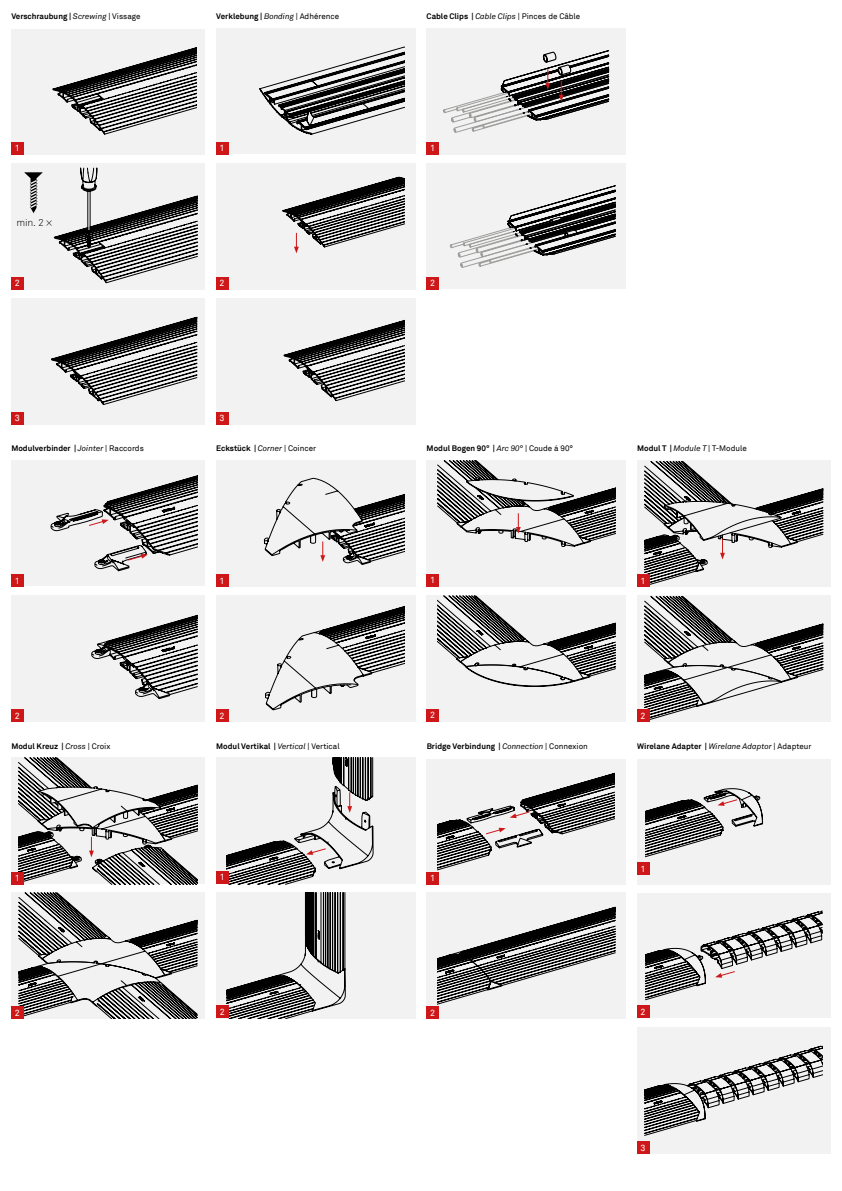
<style>
.page{position:relative;width:842px;height:1191px;background:#fff}
.page>*{position:absolute;margin:0;border:0;box-sizing:border-box;transform-origin:0 0}
.t1{font:300 10px "Akkurat";color:#000}
.t2{font:9px "Akkurat";color:#fff}
.t3{font:700 8px "Akkurat";color:#000}
.t4{font:8px "Akkurat";color:#000}
.s1{font-weight:400;font-style:italic}
.s2{font-weight:400}
.s3{font-weight:700}
.s4{font-style:italic}
</style>
<div class="page">
<div style="left:11px;top:163px;width:194px;height:126px;background:#f2f2f2"></div>
<svg style="left:54px;top:168px;width:144px;height:115px"></svg>
<div style="left:11px;top:298px;width:194px;height:126px;background:#f2f2f2"></div>
<svg style="left:51px;top:317px;width:146px;height:88px"></svg>
<div style="left:216px;top:28px;width:199px;height:126px;background:#f2f2f2"></div>
<svg style="left:259px;top:47px;width:146px;height:88px"></svg>
<div style="left:216px;top:163px;width:199px;height:126px;background:#f2f2f2"></div>
<div style="left:216px;top:298px;width:199px;height:126px;background:#f2f2f2"></div>
<svg style="left:284px;top:320px;width:121px;height:81px"></svg>
<div style="left:11px;top:29px;width:194px;height:125px;background:#f2f2f2"></div>
<svg style="left:52px;top:47px;width:145px;height:87px"></svg>
<div style="left:427px;top:28px;width:199px;height:126px;background:#f2f2f2"></div>
<div style="left:427px;top:163px;width:199px;height:126px;background:#f2f2f2"></div>
<svg style="left:450px;top:185px;width:165px;height:83px"></svg>
<div style="left:11px;top:142px;width:12px;height:12px;background:#cd1719"></div>
<div style="left:216px;top:142px;width:12px;height:12px;background:#cd1719"></div>
<div style="left:427px;top:142px;width:12px;height:12px;background:#cd1719"></div>
<div style="left:11px;top:277px;width:12px;height:12px;background:#cd1719"></div>
<div style="left:216px;top:277px;width:12px;height:12px;background:#cd1719"></div>
<div style="left:427px;top:277px;width:12px;height:12px;background:#cd1719"></div>
<div style="left:11px;top:412px;width:12px;height:12px;background:#cd1719"></div>
<div style="left:216px;top:412px;width:12px;height:12px;background:#cd1719"></div>
<div style="left:637px;top:1027px;width:193px;height:126px;background:#f2f2f2"></div>
<svg style="left:645px;top:1045px;width:178px;height:90px"></svg>
<div style="left:637px;top:758px;width:193px;height:126px;background:#f2f2f2"></div>
<div style="left:637px;top:892px;width:194px;height:125px;background:#f2f2f2"></div>
<div style="left:427px;top:892px;width:199px;height:126px;background:#f2f2f2"></div>
<svg style="left:437px;top:907px;width:178px;height:97px"></svg>
<div style="left:427px;top:758px;width:199px;height:126px;background:#f2f2f2"></div>
<div style="left:216px;top:460px;width:199px;height:126px;background:#f2f2f2"></div>
<div style="left:216px;top:595px;width:199px;height:126px;background:#f2f2f2"></div>
<svg style="left:265px;top:606px;width:140px;height:104px"></svg>
<div style="left:637px;top:460px;width:194px;height:126px;background:#f2f2f2"></div>
<div style="left:637px;top:595px;width:194px;height:126px;background:#f2f2f2"></div>
<div style="left:11px;top:892px;width:194px;height:126px;background:#f2f2f2"></div>
<svg style="left:19px;top:892px;width:178px;height:126px"></svg>
<div style="left:11px;top:460px;width:194px;height:126px;background:#f2f2f2"></div>
<div style="left:11px;top:595px;width:194px;height:126px;background:#f2f2f2"></div>
<svg style="left:92px;top:615px;width:106px;height:84px"></svg>
<div style="left:427px;top:460px;width:199px;height:126px;background:#f2f2f2"></div>
<div style="left:427px;top:595px;width:199px;height:126px;background:#f2f2f2"></div>
<svg style="left:437px;top:595px;width:179px;height:91px"></svg>
<div style="left:11px;top:757px;width:194px;height:127px;background:#f2f2f2"></div>
<div style="left:216px;top:757px;width:199px;height:127px;background:#f2f2f2"></div>
<div style="left:216px;top:892px;width:199px;height:126px;background:#f2f2f2"></div>
<svg style="left:227px;top:892px;width:118px;height:126px"></svg>
<div style="left:11px;top:574px;width:12px;height:12px;background:#cd1719"></div>
<div style="left:216px;top:574px;width:12px;height:12px;background:#cd1719"></div>
<div style="left:427px;top:872px;width:12px;height:12px;background:#cd1719"></div>
<div style="left:637px;top:862px;width:12px;height:12px;background:#cd1719"></div>
<div style="left:637px;top:574px;width:12px;height:12px;background:#cd1719"></div>
<div style="left:427px;top:574px;width:12px;height:12px;background:#cd1719"></div>
<div style="left:11px;top:872px;width:12px;height:12px;background:#cd1719"></div>
<div style="left:216px;top:871px;width:12px;height:12px;background:#cd1719"></div>
<div style="left:11px;top:709px;width:12px;height:12px;background:#cd1719"></div>
<div style="left:216px;top:709px;width:12px;height:12px;background:#cd1719"></div>
<div style="left:427px;top:1006px;width:12px;height:12px;background:#cd1719"></div>
<div style="left:637px;top:1005px;width:12px;height:12px;background:#cd1719"></div>
<div style="left:637px;top:709px;width:12px;height:12px;background:#cd1719"></div>
<div style="left:427px;top:709px;width:12px;height:12px;background:#cd1719"></div>
<div style="left:11px;top:1006px;width:12px;height:12px;background:#cd1719"></div>
<div style="left:216px;top:1005px;width:12px;height:12px;background:#cd1719"></div>
<div style="left:637px;top:1141px;width:12px;height:12px;background:#cd1719"></div>
<svg style="left:24px;top:172px;width:19px;height:41px"></svg>
<svg style="left:443px;top:50px;width:166px;height:83px"></svg>
<svg style="left:283px;top:177px;width:122px;height:76px"></svg>
<svg style="left:264px;top:478px;width:141px;height:87px"></svg>
<svg style="left:437px;top:460px;width:178px;height:87px"></svg>
<svg style="left:644px;top:461px;width:179px;height:260px"></svg>
<svg style="left:19px;top:757px;width:179px;height:127px"></svg>
<svg style="left:51px;top:475px;width:146px;height:96px"></svg>
<svg style="left:226px;top:757px;width:147px;height:127px"></svg>
<svg style="left:437px;top:773px;width:178px;height:97px"></svg>
<svg style="left:645px;top:788px;width:118px;height:69px"></svg>
<svg style="left:645px;top:910px;width:177px;height:90px"></svg>
<p class="t3" style="left:11px;top:11px;width:131px">Verschraubung | <span class="s1">Screwing</span> <span class="s2">| Vissage</span></p>
<p class="t3" style="left:216px;top:11px;width:125px">Verklebung | <span class="s1">Bonding</span> <span class="s2">| Adhérence</span></p>
<p class="t4" style="left:427px;top:12px;width:155px"><span class="s3">Cable Clips |</span> <span class="s4">Cable Clips</span> | Pinces de Câble</p>
<p class="t2" style="left:15px;top:143px;width:7px">1</p>
<p class="t2" style="left:220px;top:143px;width:7px">1</p>
<p class="t2" style="left:430px;top:143px;width:7px">1</p>
<p class="t1" style="left:16px;top:216px;width:38px">min. 2 ×</p>
<p class="t2" style="left:15px;top:278px;width:7px">2</p>
<p class="t2" style="left:220px;top:278px;width:7px">2</p>
<p class="t2" style="left:430px;top:278px;width:7px">2</p>
<p class="t2" style="left:15px;top:413px;width:7px">3</p>
<p class="t2" style="left:220px;top:413px;width:7px">3</p>
<p class="t3" style="left:11px;top:443px;width:134px">Modulverbinder | <span class="s1">Jointer</span> <span class="s2">| Raccords</span></p>
<p class="t3" style="left:427px;top:443px;width:148px">Modul Bogen 90° | <span class="s1">Arc 90°</span> <span class="s2">| Coude á 90°</span></p>
<p class="t3" style="left:216px;top:443px;width:102px">Eckstück | <span class="s1">Corner</span> <span class="s2">| Coincer</span></p>
<p class="t4" style="left:637px;top:444px;width:111px"><span class="s3">Modul T |</span> <span class="s4">Module T</span> | T-Module</p>
<p class="t2" style="left:15px;top:575px;width:7px">1</p>
<p class="t2" style="left:220px;top:575px;width:7px">1</p>
<p class="t2" style="left:15px;top:710px;width:7px">2</p>
<p class="t2" style="left:220px;top:710px;width:7px">2</p>
<p class="t2" style="left:430px;top:575px;width:7px">1</p>
<p class="t2" style="left:641px;top:575px;width:7px">1</p>
<p class="t2" style="left:430px;top:709px;width:7px">2</p>
<p class="t2" style="left:641px;top:710px;width:7px">2</p>
<p class="t3" style="left:11px;top:740px;width:101px">Modul Kreuz | <span class="s1">Cross</span> <span class="s2">| Croix</span></p>
<p class="t3" style="left:216px;top:740px;width:125px">Modul Vertikal | <span class="s1">Vertical</span> <span class="s2">| Vertical</span></p>
<p class="t3" style="left:427px;top:740px;width:163px">Bridge Verbindung | <span class="s1">Connection</span> <span class="s2">| Connexion</span></p>
<p class="t3" style="left:637px;top:740px;width:176px">Wirelane Adapter | <span class="s1">Wirelane Adaptor</span> <span class="s2">| Adapteur</span></p>
<p class="t2" style="left:641px;top:863px;width:7px">1</p>
<p class="t2" style="left:15px;top:873px;width:7px">1</p>
<p class="t2" style="left:220px;top:871px;width:7px">1</p>
<p class="t2" style="left:15px;top:1007px;width:7px">2</p>
<p class="t2" style="left:220px;top:1006px;width:7px">2</p>
<p class="t2" style="left:430px;top:873px;width:7px">1</p>
<p class="t2" style="left:430px;top:1007px;width:7px">2</p>
<p class="t2" style="left:641px;top:1006px;width:7px">2</p>
<p class="t2" style="left:640px;top:1142px;width:7px">3</p>
</div>
